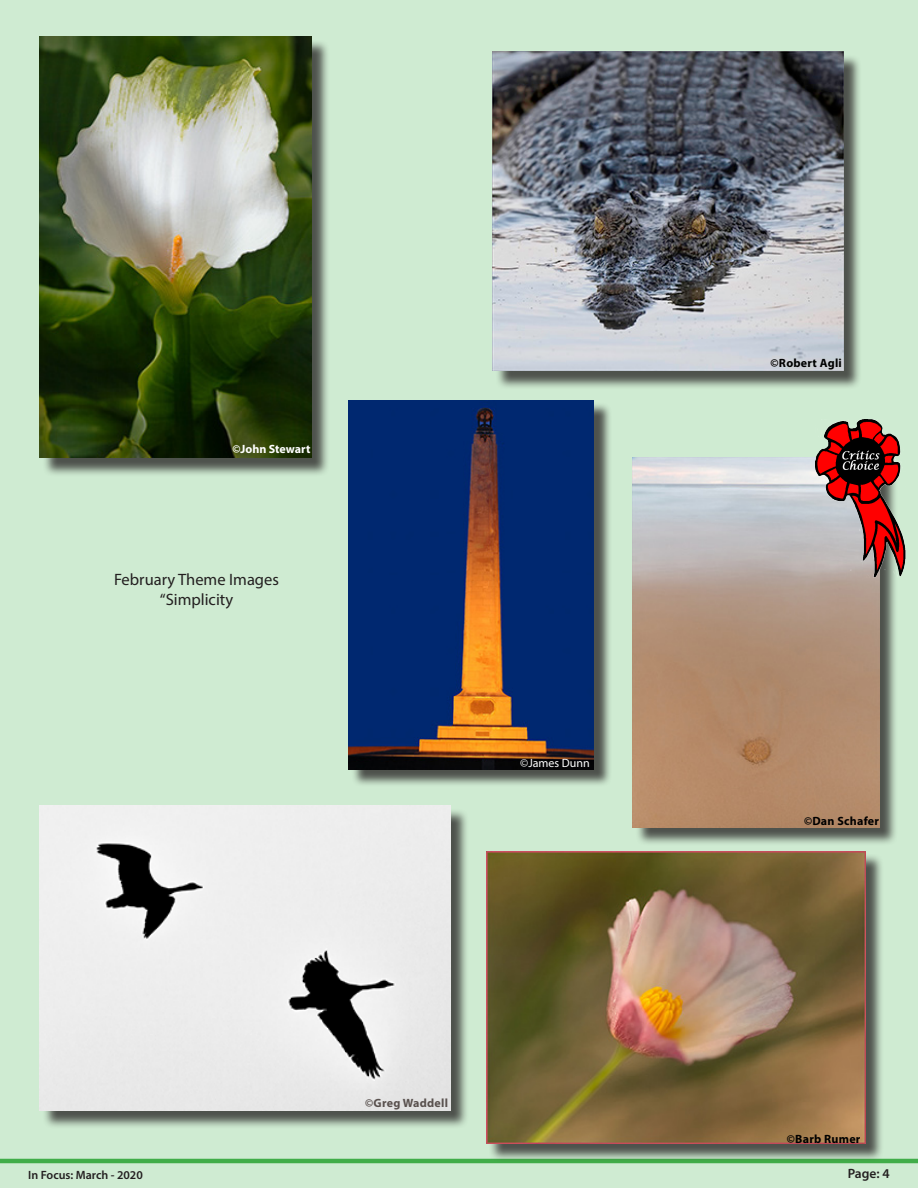
<style>
.page{position:relative;width:918px;height:1188px;background:#cfebd2}
.page>*{position:absolute;margin:0;border:0;box-sizing:border-box;transform-origin:0 0}
.t1{font:16.5px "Myriad Pro";color:#231f20}
.t2{font:600 13.5px "Myriad Pro";color:#231f20}
.t3{font:700 12px "Myriad Pro";letter-spacing:.02em;color:#000}
.t4{font:600 12px "Myriad Pro";color:#231f20}
.t5{font:700 12px "Myriad Pro";letter-spacing:.02em;color:#59514e}
.t6{font:700 12px "Myriad Pro";color:#fff}
.t7{font:12px "Myriad Pro";color:#fff}
</style>
<div class="page">
<hr style="left:0;top:1159px;width:918px;height:4px;background:#41ad49">
<div style="left:351px;top:402px;width:261px;height:385px;background:#231f20;opacity:.75"></div>
<img style="left:349px;top:400px;width:245px;height:370px">
<div style="left:488px;top:853px;width:396px;height:309px;background:#231f20;opacity:.75"></div>
<img style="left:486px;top:851px;width:379px;height:293px">
<div style="left:635px;top:460px;width:263px;height:386px;background:#231f20;opacity:.75"></div>
<img style="left:633px;top:458px;width:246px;height:369px">
<div style="left:42px;top:808px;width:427px;height:321px;background:#231f20;opacity:.75"></div>
<img style="left:40px;top:806px;width:410px;height:304px">
<div style="left:495px;top:54px;width:367px;height:335px;background:#231f20;opacity:.75"></div>
<img style="left:493px;top:52px;width:350px;height:319px">
<div style="left:42px;top:39px;width:287px;height:437px;background:#231f20;opacity:.75"></div>
<img style="left:40px;top:37px;width:271px;height:421px">
<img style="left:812px;top:419px;width:94px;height:162px">
<p class="t6" style="left:232px;top:442px;width:80px">©John Stewart</p>
<p class="t1" style="left:114px;top:569px;width:166px">February Theme Images</p>
<p class="t1" style="left:160px;top:589px;width:75px">“Simplicity</p>
<p class="t7" style="left:520px;top:755px;width:71px">©James Dunn</p>
<p class="t5" style="left:365px;top:1095px;width:84px">©Greg Waddell</p>
<p class="t3" style="left:771px;top:355px;width:73px">©Robert Agli</p>
<p class="t3" style="left:804px;top:813px;width:77px">©Dan Schafer</p>
<p class="t3" style="left:787px;top:1131px;width:75px">©Barb Rumer</p>
<p class="t4" style="left:28px;top:1168px;width:116px">In Focus: March - 2020</p>
<p class="t2" style="left:848px;top:1165px;width:44px">Page: 4</p>
</div>
